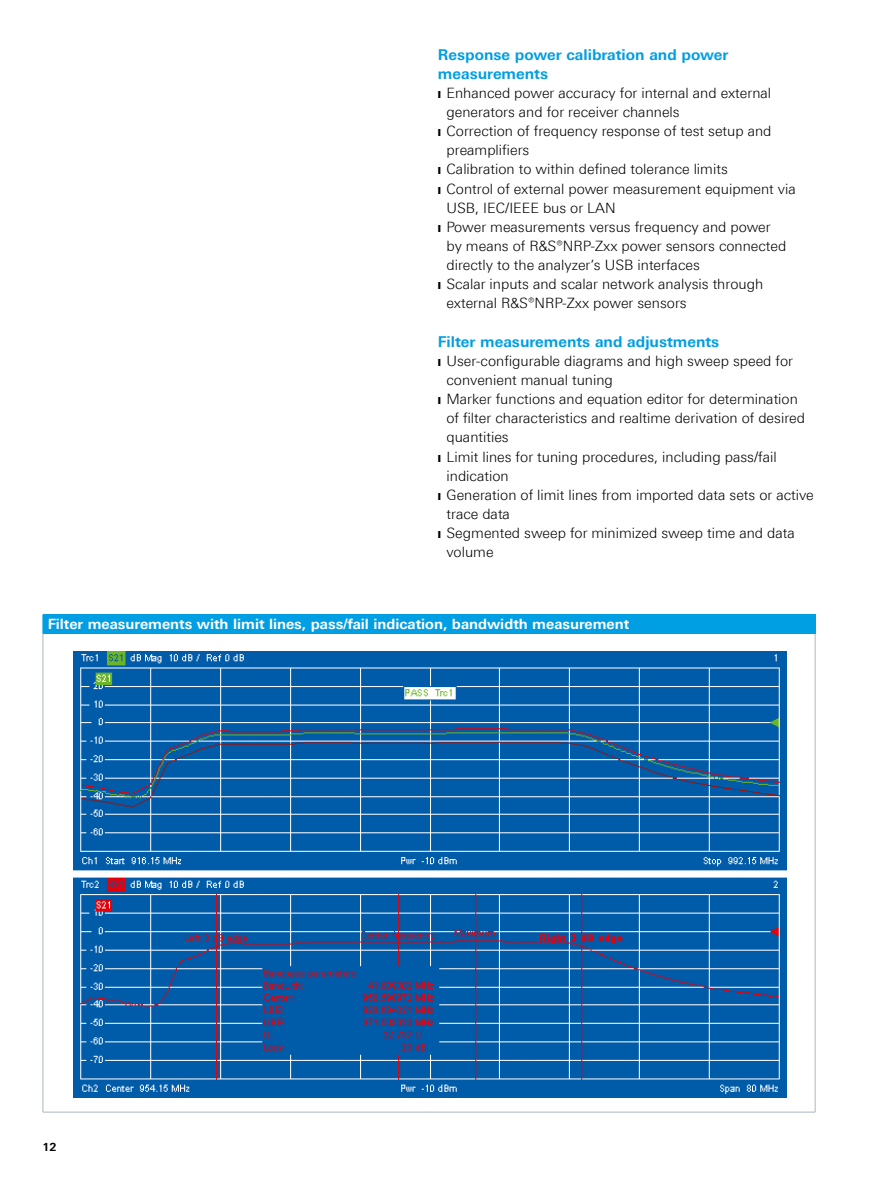
<style>
.page{position:relative;width:893px;height:1191px;background:#fff}
.page>*{position:absolute;margin:0;border:0;box-sizing:border-box;transform-origin:0 0}
.t1{font:700 15px/19.2px "Linotype Univers 630";color:#009ee3}
.t2{font:300 14.25px "Linotype Univers 330";color:#000}
.t3{font:700 14.25px "Linotype Univers 630";color:#fff}
.t4{font:700 11.25px "Linotype Univers 630";color:#000}
</style>
<div class="page">
<div style="left:43px;top:614px;width:772px;height:20px;background:#009ee3"></div>
<svg style="left:815px;top:614px;width:1px;height:20px"></svg>
<hr style="left:43px;top:634px;width:1px;height:478px;background:#acb6bb">
<hr style="left:815px;top:634px;width:1px;height:478px;background:#acb6bb">
<hr style="left:43px;top:1111px;width:772px;height:1px;background:#acb6bb">
<img style="left:74px;top:651px;width:712px;height:446px">
<p class="t1" style="left:438px;top:44px;width:292px">Response power calibration and power measurements</p>
<p class="t2" style="left:438px;top:84px;width:335px">❙ Enhanced power accuracy for internal and external</p>
<p class="t2" style="left:446px;top:103px;width:235px">generators and for receiver channels</p>
<p class="t2" style="left:438px;top:123px;width:335px">❙ Correction of frequency response of test setup and</p>
<p class="t2" style="left:446px;top:142px;width:84px">preamplifiers</p>
<p class="t2" style="left:438px;top:161px;width:291px">❙ Calibration to within defined tolerance limits</p>
<p class="t2" style="left:438px;top:180px;width:359px">❙ Control of external power measurement equipment via</p>
<p class="t2" style="left:446px;top:199px;width:171px">USB, IEC/IEEE bus or LAN</p>
<p class="t2" style="left:438px;top:218px;width:334px">❙ Power measurements versus frequency and power</p>
<p class="t2" style="left:446px;top:237px;width:341px">by means of R&amp;S®NRP-Zxx power sensors connected</p>
<p class="t2" style="left:446px;top:257px;width:255px">directly to the analyzer’s USB interfaces</p>
<p class="t2" style="left:438px;top:276px;width:327px">❙ Scalar inputs and scalar network analysis through</p>
<p class="t2" style="left:446px;top:295px;width:242px">external R&amp;S®NRP-Zxx power sensors</p>
<p class="t1" style="left:438px;top:331px;width:283px">Filter measurements and adjustments</p>
<p class="t2" style="left:438px;top:352px;width:357px">❙ User-configurable diagrams and high sweep speed for</p>
<p class="t2" style="left:446px;top:371px;width:168px">convenient manual tuning</p>
<p class="t2" style="left:438px;top:390px;width:361px">❙ Marker functions and equation editor for determination</p>
<p class="t2" style="left:446px;top:410px;width:360px">of filter characteristics and realtime derivation of desired</p>
<p class="t2" style="left:446px;top:429px;width:64px">quantities</p>
<p class="t2" style="left:438px;top:448px;width:340px">❙ Limit lines for tuning procedures, including pass/fail</p>
<p class="t2" style="left:446px;top:467px;width:64px">indication</p>
<p class="t2" style="left:438px;top:486px;width:377px">❙ Generation of limit lines from imported data sets or active</p>
<p class="t2" style="left:446px;top:505px;width:65px">trace data</p>
<p class="t2" style="left:438px;top:524px;width:358px">❙ Segmented sweep for minimized sweep time and data</p>
<p class="t2" style="left:446px;top:544px;width:49px">volume</p>
<p class="t3" style="left:48px;top:615px;width:583px">Filter measurements with limit lines, pass/fail indication, bandwidth measurement</p>
<p class="t4" style="left:43px;top:1139px;width:16px">12</p>
</div>
